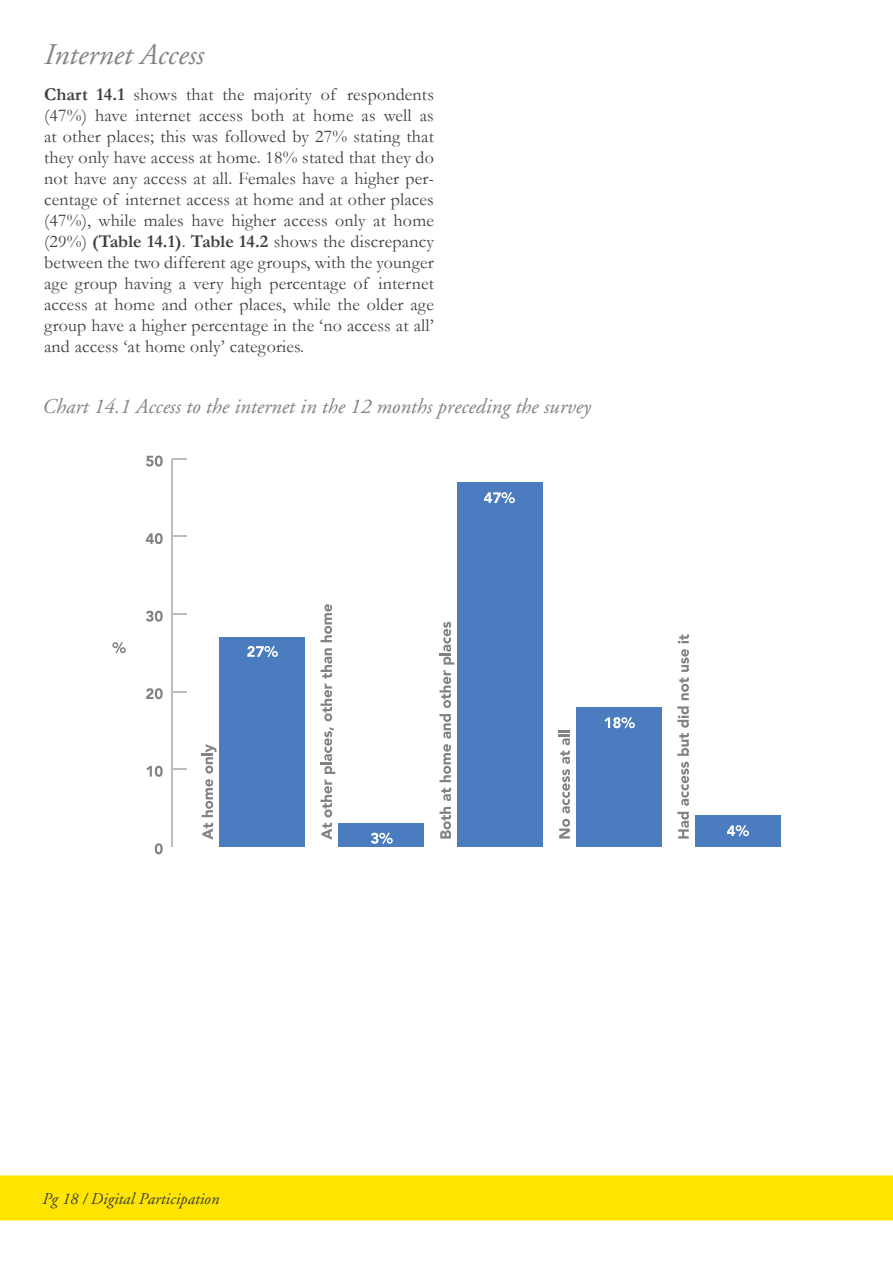
<style>
.page{position:relative;width:893px;height:1263px;background:#fff}
.page>*{position:absolute;margin:0;border:0;box-sizing:border-box;transform-origin:0 0}
.t1{font:30px "A Gar Ital M";color:#808285}
.t2{font:21px "A Gar Ital M";color:#808285}
.t3{font:18px/21px "Garamond";letter-spacing:.01em;color:#3e3e3f;text-align:justify}
.t4{font:16.5px "A Gar Ital M";color:#3e3e3f}
.s1{font-weight:700}
</style>
<div class="page">
<div style="left:0;top:1175px;width:893px;height:45px;background:#ffe501"></div>
<svg style="left:155px;top:843px;width:8px;height:11px"></svg>
<svg style="left:146px;top:766px;width:17px;height:11px"></svg>
<svg style="left:146px;top:688px;width:17px;height:11px"></svg>
<svg style="left:146px;top:611px;width:17px;height:11px"></svg>
<svg style="left:146px;top:533px;width:17px;height:11px"></svg>
<svg style="left:146px;top:456px;width:17px;height:10px"></svg>
<hr style="left:172px;top:459px;width:1px;height:388px;background:#bcbdc0">
<svg style="left:173px;top:768px;width:14px;height:2px"></svg>
<svg style="left:173px;top:691px;width:14px;height:1px"></svg>
<svg style="left:173px;top:613px;width:14px;height:2px"></svg>
<svg style="left:173px;top:536px;width:14px;height:1px"></svg>
<svg style="left:172px;top:458px;width:15px;height:2px"></svg>
<div style="left:219px;top:637px;width:86px;height:210px;background:#4b7cbf"></div>
<div style="left:338px;top:823px;width:86px;height:24px;background:#4b7cbf"></div>
<div style="left:457px;top:482px;width:86px;height:365px;background:#4b7cbf"></div>
<div style="left:576px;top:707px;width:86px;height:140px;background:#4b7cbf"></div>
<div style="left:695px;top:816px;width:86px;height:31px;background:#4b7cbf"></div>
<svg style="left:677px;top:812px;width:12px;height:26px"></svg>
<svg style="left:681px;top:762px;width:8px;height:44px"></svg>
<svg style="left:677px;top:706px;width:12px;height:50px"></svg>
<svg style="left:679px;top:649px;width:10px;height:51px"></svg>
<svg style="left:678px;top:634px;width:11px;height:9px"></svg>
<svg style="left:559px;top:819px;width:11px;height:19px"></svg>
<svg style="left:558px;top:731px;width:12px;height:82px"></svg>
<svg style="left:439px;top:807px;width:12px;height:31px"></svg>
<svg style="left:441px;top:788px;width:10px;height:13px"></svg>
<svg style="left:439px;top:714px;width:12px;height:68px"></svg>
<svg style="left:439px;top:670px;width:12px;height:38px"></svg>
<svg style="left:439px;top:622px;width:15px;height:42px"></svg>
<svg style="left:321px;top:823px;width:11px;height:17px"></svg>
<svg style="left:321px;top:727px;width:14px;height:90px"></svg>
<svg style="left:321px;top:648px;width:11px;height:73px"></svg>
<svg style="left:321px;top:604px;width:11px;height:38px"></svg>
<svg style="left:202px;top:823px;width:11px;height:17px"></svg>
<svg style="left:202px;top:744px;width:15px;height:73px"></svg>
<svg style="left:247px;top:646px;width:31px;height:11px"></svg>
<svg style="left:371px;top:832px;width:22px;height:12px"></svg>
<svg style="left:484px;top:492px;width:31px;height:11px"></svg>
<svg style="left:604px;top:717px;width:31px;height:11px"></svg>
<svg style="left:727px;top:825px;width:22px;height:11px"></svg>
<svg style="left:112px;top:642px;width:14px;height:11px"></svg>
<h1 class="t1" style="left:44px;top:38px;width:162px">Internet Access</h1>
<p class="t3" style="left:44px;top:84px;width:392px"><span class="s1">Chart 14.1</span> shows that the majority of respondents (47%) have internet access both at home as well as at other places; this was followed by 27% stating that they only have access at home. 18% stated that they do not have any access at all. Females have a higher per&shy;centage of internet access at home and at other places (47%), while males have higher access only at home (29%) <span class="s1">(Table 14.1)</span>. <span class="s1">Table 14.2</span> shows the discrepancy between the two different age groups, with the younger age group having a very high percentage of internet access at home and other places, while the older age group have a higher percentage in the ‘no access at all’ and access ‘at home only’ categories.</p>
<p class="t2" style="left:43px;top:395px;width:550px">Chart 14.1 Access to the internet in the 12 months preceding the survey</p>
<p class="t4" style="left:43px;top:1190px;width:178px">Pg 18 / Digital Participation</p>
</div>
